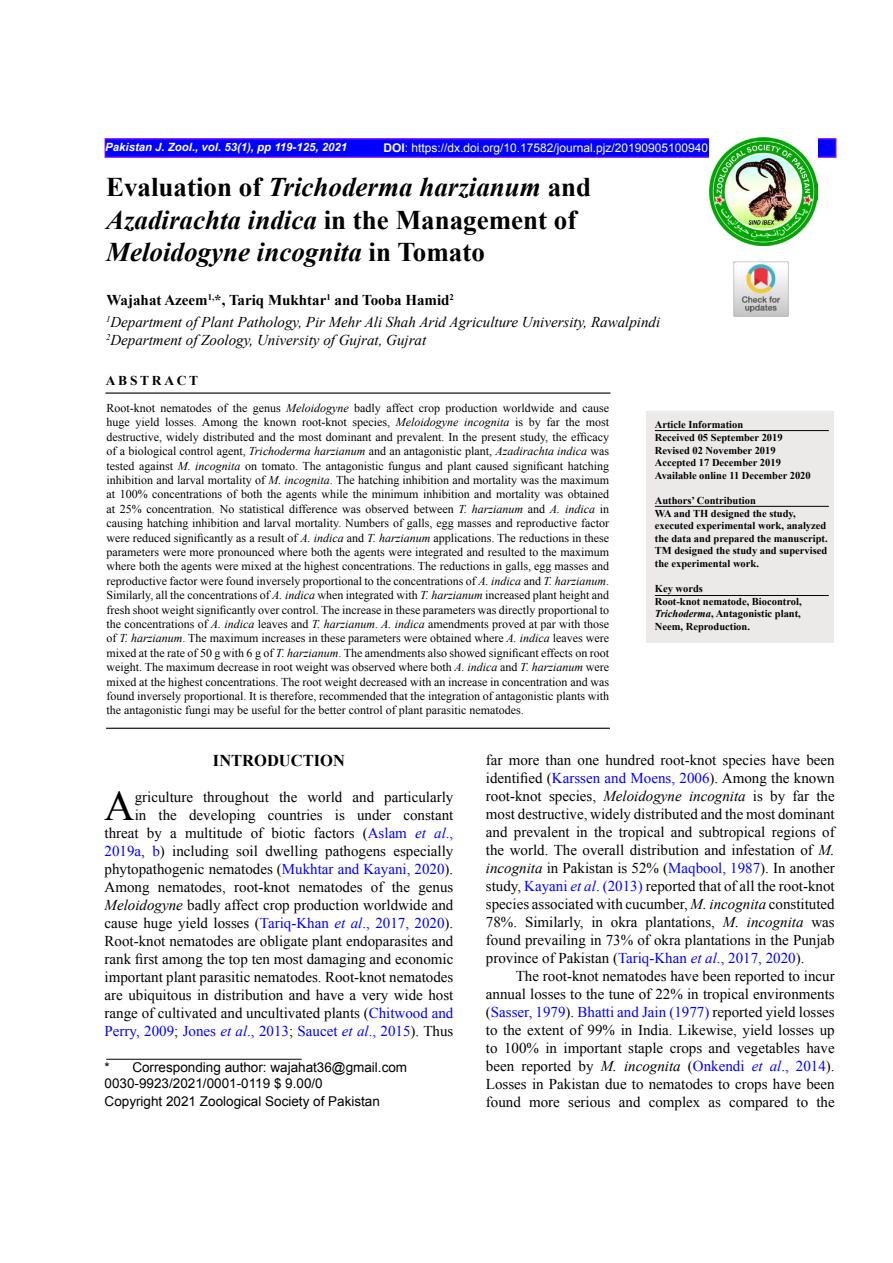
<style>
.page{position:relative;width:893px;height:1263px;background:#fff}
.page>*{position:absolute;margin:0;border:0;box-sizing:border-box;transform-origin:0 0}
.t1{font:42.15px "Times New Roman";color:#000}
.t2{font:italic 700 27px/32.4px "Times New Roman";color:#000}
.t3{font:700 16.5px "Times New Roman";color:#000}
.t4{font:15px/18px "Times New Roman";color:#000;text-align:justify}
.t5{font:italic 15px/22.2px "Times New Roman";color:#000}
.t6{font:13.5px/15.6px "Arial";color:#000}
.t7{font:700 13.5px "Times New Roman";letter-spacing:.2em;color:#000}
.t8{font:12px/14.4px "Times New Roman";color:#000;text-align:justify}
.t9{font:12px "Arial";color:#fff}
.t10{font:italic 700 11.4px "Arial";color:#fff}
.t11{font:700 10.5px/12.6px "Times New Roman";color:#000}
.s1{font-weight:700}
.s2{font-style:normal}
.s3{font-weight:700;font-style:normal}
.s4{font-style:italic}
.s5{color:#00f}
.s6{font-style:italic;color:#00f}
</style>
<div class="page">
<img style="left:733px;top:261px;width:55px;height:56px">
<div style="left:105px;top:138px;width:731px;height:20px;background:#00f;border:2px solid #60f"></div>
<img style="left:709px;top:138px;width:108px;height:108px">
<div style="left:646px;top:411px;width:187px;height:231px;background:#ece9e9"></div>
<hr style="left:655px;top:506px;width:174px;height:1px;background:#000">
<hr style="left:105px;top:392px;width:505px;height:2px;background:#000">
<hr style="left:106px;top:728px;width:504px;height:1px;background:#000">
<hr style="left:655px;top:430px;width:174px;height:1px;background:#000">
<hr style="left:106px;top:1059px;width:196px;height:1px;background:#000">
<hr style="left:655px;top:595px;width:174px;height:1px;background:#000">
<p class="t10" style="left:105px;top:139px;width:243px">Pakistan J. Zool., vol. 53(1), pp 119-125, 2021</p>
<p class="t9" style="left:383px;top:140px;width:326px"><span class="s1">DOI</span>: https://dx.doi.org/10.17582/journal.pjz/20190905100940</p>
<h2 class="t2" style="left:106px;top:170px;width:487px"><span class="s2">Evaluation of</span> Trichoderma harzianum <span class="s2">and<br></span>Azadirachta indica <span class="s2">in the Management of<br></span>Meloidogyne incognita <span class="s2">in Tomato</span></h2>
<p class="t5" style="left:106px;top:288px;width:556px"><span class="s3">Wajahat Azeem</span><sup>1,</sup><span class="s3">*, Tariq Mukhtar</span><sup>1</sup> <span class="s3">and Tooba Hamid</span><sup>2<br></sup><sup>1</sup>Department of Plant Pathology, Pir Mehr Ali Shah Arid Agriculture University, Rawalpindi</p>
<p class="t5" style="left:106px;top:328px;width:322px"><sup>2</sup>Department of Zoology, University of Gujrat, Gujrat</p>
<p class="t7" style="left:106px;top:371px;width:94px">ABSTRACT</p>
<p class="t8" style="left:107px;top:400px;width:504px">Root-knot nematodes of the genus <span class="s4">Meloidogyne</span> badly affect crop production worldwide and cause huge yield losses. Among the known root-knot species, <span class="s4">Meloidogyne incognita</span> is by far the most destructive, widely distributed and the most dominant and prevalent. In the present study, the efficacy of a biological control agent, <span class="s4">Trichoderma harzianum</span> and an antagonistic plant, <span class="s4">Azadirachta indica</span> was tested against <span class="s4">M. incognita</span> on tomato. The antagonistic fungus and plant caused significant hatching inhibition and larval mortality of <span class="s4">M. incognita</span>. The hatching inhibition and mortality was the maximum at 100% concentrations of both the agents while the minimum inhibition and mortality was obtained at 25% concentration. No statistical difference was observed between <span class="s4">T. harzianum</span> and <span class="s4">A. indica</span> in causing hatching inhibition and larval mortality. Numbers of galls, egg masses and reproductive factor were reduced significantly as a result of <span class="s4">A. indica</span> and <span class="s4">T. harzianum</span> applications. The reductions in these parameters were more pronounced where both the agents were integrated and resulted to the maximum where both the agents were mixed at the highest concentrations. The reductions in galls, egg masses and reproductive factor were found inversely proportional to the concentrations of <span class="s4">A. indica</span> and <span class="s4">T. harzianum</span>.<br>Similarly, all the concentrations of <span class="s4">A. indica</span> when integrated with <span class="s4">T. harzianum</span> increased plant height and fresh shoot weight significantly over control. The increase in these parameters was directly proportional to the concentrations of <span class="s4">A. indica</span> leaves and <span class="s4">T. harzianum</span>. <span class="s4">A. indica</span> amendments proved at par with those of <span class="s4">T. harzianum</span>. The maximum increases in these parameters were obtained where <span class="s4">A. indica</span> leaves were mixed at the rate of 50 g with 6 g of <span class="s4">T. harzianum</span>. The amendments also showed significant effects on root weight. The maximum decrease in root weight was observed where both <span class="s4">A. indica</span> and <span class="s4">T. harzianum</span> were mixed at the highest concentrations. The root weight decreased with an increase in concentration and was found inversely proportional. It is therefore, recommended that the integration of antagonistic plants with the antagonistic fungi may be useful for the better control of plant parasitic nematodes.</p>
<h3 class="t3" style="left:213px;top:749px;width:133px">INTRODUCTION</h3>
<h1 class="t1" style="left:104px;top:777px;width:32px">A</h1>
<p class="t11" style="left:655px;top:418px;width:157px">Article Information<br>Received 05 September 2019<br>Revised 02 November 2019<br>Accepted 17 December 2019<br>Available online 11 December 2020</p>
<p class="t11" style="left:655px;top:494px;width:174px">Authors’ Contribution<br>WA and TH designed the study, executed experimental work, analyzed the data and prepared the manuscript.<br>TM designed the study and supervised the experimental work.</p>
<p class="t11" style="left:655px;top:582px;width:148px">Key words<br>Root-knot nematode, Biocontrol,<br><span class="s4">Trichoderma</span>, Antagonistic plant,<br>Neem, Reproduction.</p>
<p class="t4" style="left:486px;top:751px;width:350px">far more than one hundred root-knot species have been identified (<span class="s5">Karssen and Moens, 2006</span>). Among the known root-knot species, <span class="s4">Meloidogyne incognita</span> is by far the most destructive, widely distributed and the most dominant and prevalent in the tropical and subtropical regions of the world. The overall distribution and infestation of <span class="s4">M. incognita</span> in Pakistan is 52% (<span class="s5">Maqbool, 1987</span>). In another study, <span class="s5">Kayani</span> <span class="s6">et al</span><span class="s5">. (2013)</span> reported that of all the root-knot species associated with cucumber, <span class="s4">M. incognita</span> constituted 78%. Similarly, in okra plantations, <span class="s4">M. incognita</span> was found prevailing in 73% of okra plantations in the Punjab province of Pakistan (<span class="s5">Tariq-Khan</span> <span class="s6">et al</span><span class="s5">., 2017, 2020</span>).</p>
<p class="t4" style="left:486px;top:967px;width:350px;text-indent:30px">The root-knot nematodes have been reported to incur annual losses to the tune of 22% in tropical environments (<span class="s5">Sasser, 1979</span>). <span class="s5">Bhatti and Jain (1977)</span> reported yield losses to the extent of 99% in India. Likewise, yield losses up to 100% in important staple crops and vegetables have been reported by <span class="s4">M. incognita</span> (<span class="s5">Onkendi</span> <span class="s6">et al</span><span class="s5">., 2014</span>).<br>Losses in Pakistan due to nematodes to crops have been found more serious and complex as compared to the</p>
<p class="t4" style="left:105px;top:788px;width:350px;text-align:right">griculture throughout the world and particularly<br>in the developing countries is under constant threat by a multitude of biotic factors (<span class="s5">Aslam</span> <span class="s6">et al</span><span class="s5">., 2019a</span>, <span class="s5">b</span>) including soil dwelling pathogens especially phytopathogenic nematodes (<span class="s5">Mukhtar and Kayani, 2020</span>).<br>Among nematodes, root-knot nematodes of the genus <span class="s4">Meloidogyne</span> badly affect crop production worldwide and cause huge yield losses (<span class="s5">Tariq-Khan</span> <span class="s6">et al</span><span class="s5">., 2017, 2020</span>).<br>Root-knot nematodes are obligate plant endoparasites and rank first among the top ten most damaging and economic important plant parasitic nematodes. Root-knot nematodes are ubiquitous in distribution and have a very wide host range of cultivated and uncultivated plants (<span class="s5">Chitwood and Perry, 2009</span>; <span class="s5">Jones</span> <span class="s6">et al</span><span class="s5">., 2013</span>; <span class="s5">Saucet</span> <span class="s6">et al</span><span class="s5">., 2015</span>). Thus</p>
<p class="t6" style="left:105px;top:1060px;width:304px">* Corresponding author: wajahat36@gmail.com<br>0030-9923/2021/0001-0119 $ 9.00/0</p>
<p class="t6" style="left:105px;top:1093px;width:277px">Copyright 2021 Zoological Society of Pakistan</p>
</div>
